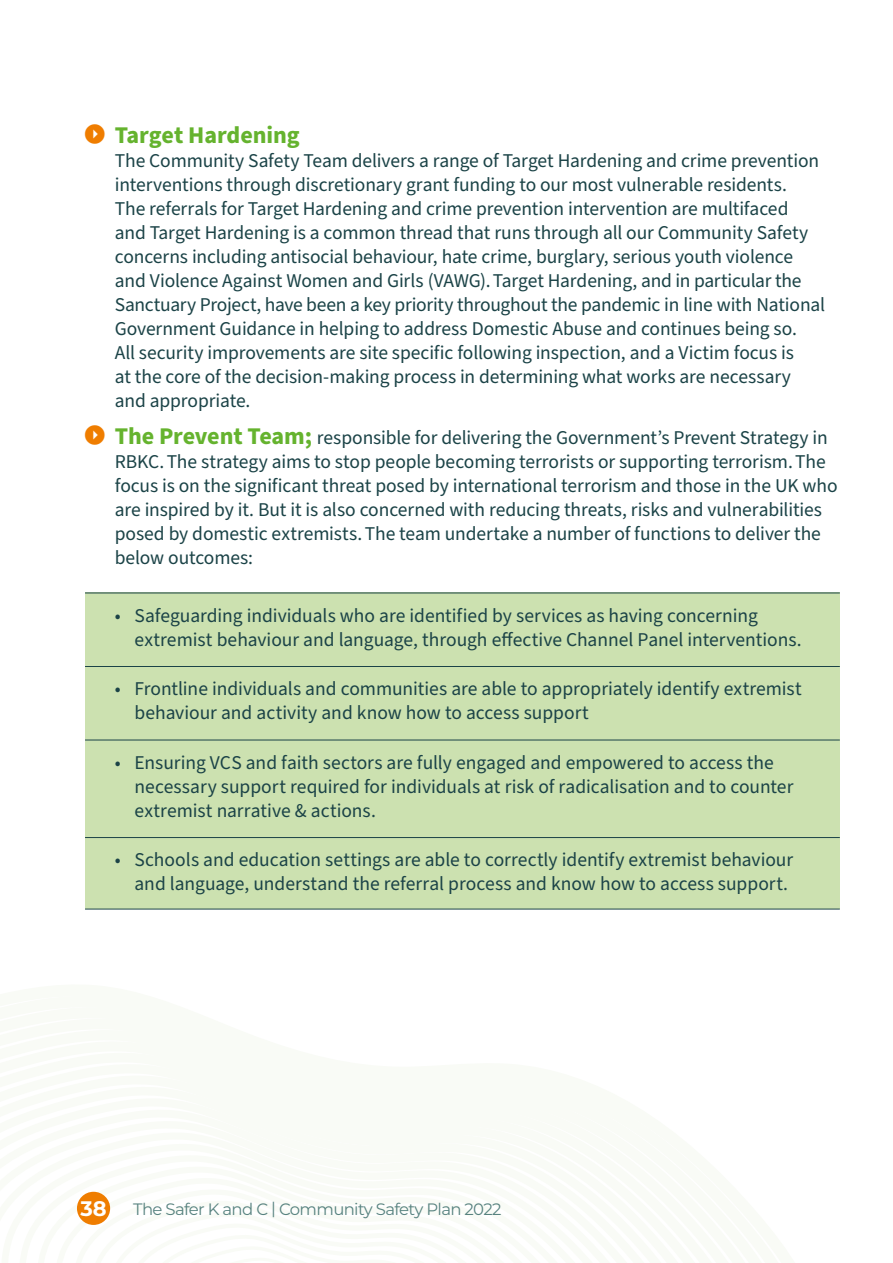
<style>
.page{position:relative;width:893px;height:1263px;background:#fff}
.page>*{position:absolute;margin:0;border:0;box-sizing:border-box;transform-origin:0 0}
.t1{font:700 24px "Source Sans Pro";letter-spacing:-.005em;color:#65b32e}
.t2{font:700 21px "Montserrat";color:#fff}
.t3{font:19.5px/24px "Source Sans Pro";letter-spacing:-.005em;color:#1b4347}
.t4{font:16.5px "Montserrat";letter-spacing:-.04em;color:#57827f}
.s1{font-weight:700;font-size:24px;color:#65b32e}
</style>
<div class="page">
<div style="left:85px;top:593px;width:755px;height:316px;background:#cce1b0"></div>
<hr style="left:85px;top:909px;width:755px;height:1px;background:#1b4347">
<hr style="left:85px;top:837px;width:755px;height:1px;background:#1b4347">
<hr style="left:85px;top:740px;width:755px;height:1px;background:#1b4347">
<hr style="left:85px;top:666px;width:755px;height:1px;background:#1b4347">
<hr style="left:85px;top:593px;width:755px;height:1px;background:#1b4347">
<div style="left:77px;top:1192px;width:33px;height:33px;background:#ef7d00;border-radius:50%"></div>
<p class="t1" style="left:115px;top:118px;width:187px">Target Hardening</p>
<p class="t3" style="left:115px;top:149px;width:712px">The Community Safety Team delivers a range of Target Hardening and crime prevention interventions through discretionary grant funding to our most vulnerable residents.<br>The referrals for Target Hardening and crime prevention intervention are multifaced<br>and Target Hardening is a common thread that runs through all our Community Safety concerns including antisocial behaviour, hate crime, burglary, serious youth violence and Violence Against Women and Girls (VAWG). Target Hardening, and in particular the Sanctuary Project, have been a key priority throughout the pandemic in line with National Government Guidance in helping to address Domestic Abuse and continues being so.<br>All security improvements are site specific following inspection, and a Victim focus is<br>at the core of the decision-making process in determining what works are necessary and appropriate.</p>
<p class="t3" style="left:115px;top:426px;width:724px"><span class="s1">The Prevent Team;</span> responsible for delivering the Government’s Prevent Strategy in RBKC. The strategy aims to stop people becoming terrorists or supporting terrorism. The focus is on the significant threat posed by international terrorism and those in the UK who are inspired by it. But it is also concerned with reducing threats, risks and vulnerabilities posed by domestic extremists. The team undertake a number of functions to deliver the below outcomes:</p>
<p class="t3" style="left:135px;top:604px;width:669px;text-indent:-20px">• Safeguarding individuals who are identified by services as having concerning extremist behaviour and language, through efective Channel Panel interventions.</p>
<p class="t3" style="left:135px;top:677px;width:669px;text-indent:-20px">• Frontline individuals and communities are able to appropriately identify extremist behaviour and activity and know how to access support</p>
<p class="t3" style="left:135px;top:751px;width:660px;text-indent:-20px">• Ensuring VCS and faith sectors are fully engaged and empowered to access the necessary support required for individuals at risk of radicalisation and to counter extremist narrative &amp; actions.</p>
<p class="t3" style="left:115px;top:848px;width:680px;text-align:right">• Schools and education settings are able to correctly identify extremist behaviour and language, understand the referral process and know how to access support.</p>
<p class="t2" style="left:80px;top:1193px;width:28px">38</p>
<p class="t4" style="left:133px;top:1198px;width:370px">The Safer K and C | Community Safety Plan 2022</p>
</div>
